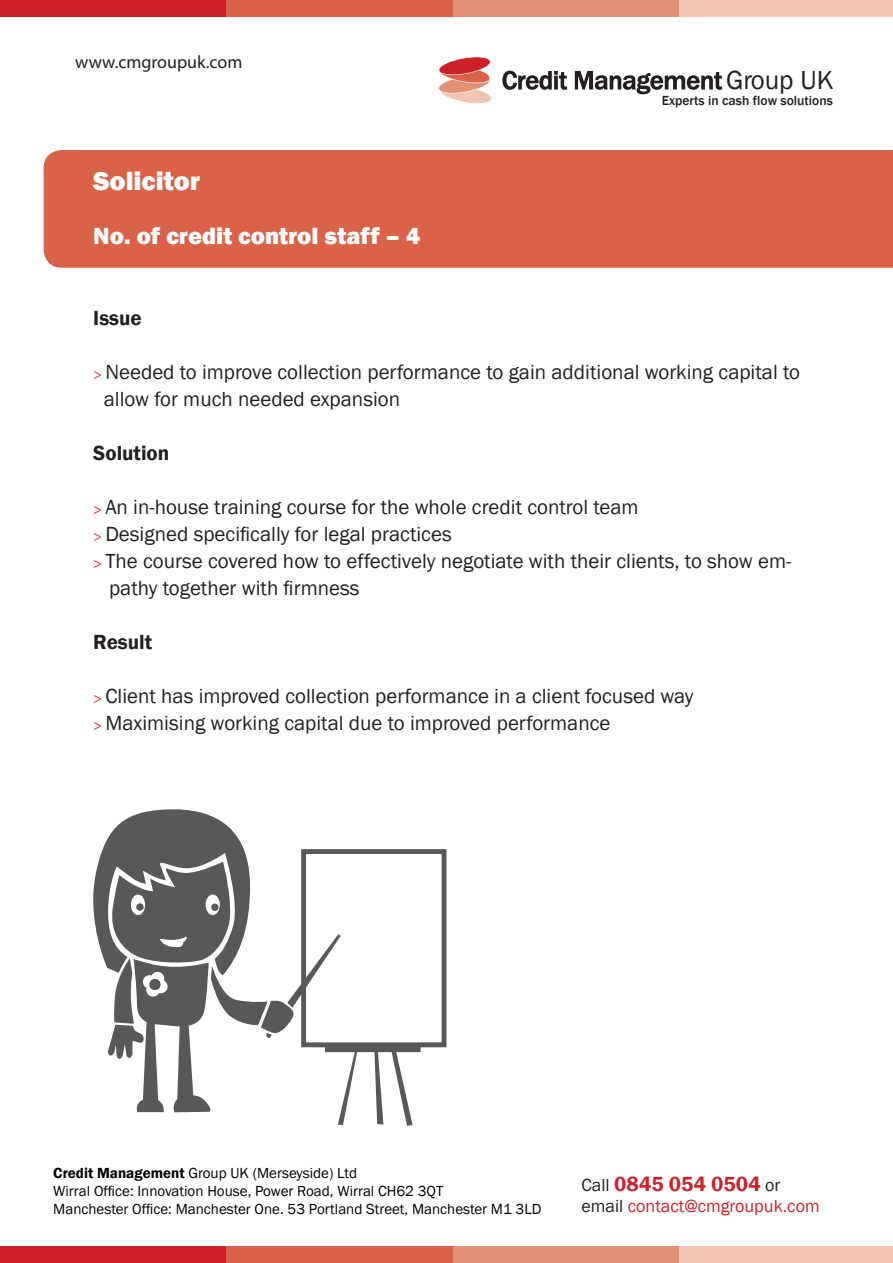
<style>
.page{position:relative;width:893px;height:1263px;background:#fff}
.page>*{position:absolute;margin:0;border:0;box-sizing:border-box;transform-origin:0 0}
.t1{font:800 27px "Franklin Gothic";color:#fff}
.t2{font:26.85px "Franklin Gothic";color:#231f20}
.t3{font:800 24px "Franklin Gothic";color:#fff}
.t4{font:21px/27px "Franklin Gothic";color:#231f20}
.t5{font:600 21px "Franklin Gothic";color:#231f20}
.t6{font:600 21px "Franklin Gothic";color:#cf202a}
.t7{font:18px "Franklin Gothic";color:#cf202a}
.t8{font:18px "Myriad Pro";color:#231f20}
.t9{font:15px "Franklin Gothic";color:#000}
.t10{font:500 13.65px "Franklin Gothic";color:#231f20}
.s1{font-family:"Myriad Pro";font-size:15px;color:#da2128}
.s2{font-weight:600}
.s3{font-weight:400;font-size:18px;color:#231f20}
.s4{color:#231f20}
</style>
<div class="page">
<div style="left:0;top:1247px;width:226px;height:16px;background:#cd2028"></div>
<div style="left:226px;top:1247px;width:227px;height:16px;background:#d96248"></div>
<div style="left:453px;top:1247px;width:226px;height:16px;background:#e29076"></div>
<div style="left:679px;top:1247px;width:214px;height:16px;background:#f2c4b3"></div>
<svg style="left:438px;top:57px;width:54px;height:47px"></svg>
<svg style="left:502px;top:71px;width:65px;height:19px"></svg>
<svg style="left:575px;top:71px;width:147px;height:23px"></svg>
<div style="left:0;top:0;width:226px;height:16px;background:#cd2028"></div>
<div style="left:226px;top:0;width:227px;height:16px;background:#d96248"></div>
<div style="left:453px;top:0;width:226px;height:16px;background:#e29076"></div>
<div style="left:679px;top:0;width:214px;height:16px;background:#f2c4b3"></div>
<div style="left:44px;top:150px;width:849px;height:118px;background:#d96248"></div>
<svg style="left:93px;top:809px;width:353px;height:317px"></svg>
<p class="t8" style="left:75px;top:50px;width:169px">www.cmgroupuk.com</p>
<p class="t1" style="left:93px;top:164px;width:108px">Solicitor</p>
<p class="t3" style="left:93px;top:221px;width:328px">No. of credit control staff – 4</p>
<p class="t2" style="left:726px;top:63px;width:109px">Group UK</p>
<p class="t10" style="left:662px;top:92px;width:173px">Experts in cash flow solutions</p>
<p class="t5" style="left:93px;top:305px;width:50px">Issue</p>
<p class="t4" style="left:104px;top:359px;width:698px;text-indent:-11px"><span class="s1">&gt;</span> Needed to improve collection performance to gain additional working capital to allow for much needed expansion</p>
<p class="t5" style="left:93px;top:440px;width:78px">Solution</p>
<p class="t4" style="left:93px;top:494px;width:547px"><span class="s1">&gt;</span> An in-house training course for the whole credit control team</p>
<p class="t4" style="left:93px;top:521px;width:360px"><span class="s1">&gt;</span> Designed specifically for legal practices</p>
<p class="t4" style="left:109px;top:548px;width:684px;text-indent:-16px"><span class="s1">&gt;</span> The course covered how to effectively negotiate with their clients, to show em&shy;pathy together with firmness</p>
<p class="t5" style="left:93px;top:629px;width:60px">Result</p>
<p class="t4" style="left:93px;top:683px;width:602px"><span class="s1">&gt;</span> Client has improved collection performance in a client focused way</p>
<p class="t4" style="left:93px;top:710px;width:519px"><span class="s1">&gt;</span> Maximising working capital due to improved performance</p>
<p class="t9" style="left:53px;top:1163px;width:306px"><span class="s2">Credit Management</span> Group UK (Merseyside) Ltd</p>
<p class="t9" style="left:53px;top:1181px;width:392px">Wirral Office: Innovation House, Power Road, Wirral CH62 3QT</p>
<p class="t9" style="left:53px;top:1199px;width:490px">Manchester Office: Manchester One. 53 Portland Street, Manchester M1 3LD</p>
<p class="t6" style="left:581px;top:1170px;width:200px"><span class="s3">Call</span> 0845 054 0504 <span class="s3">or</span></p>
<p class="t7" style="left:581px;top:1195px;width:240px"><span class="s4">email</span> contact@cmgroupuk.com</p>
</div>
